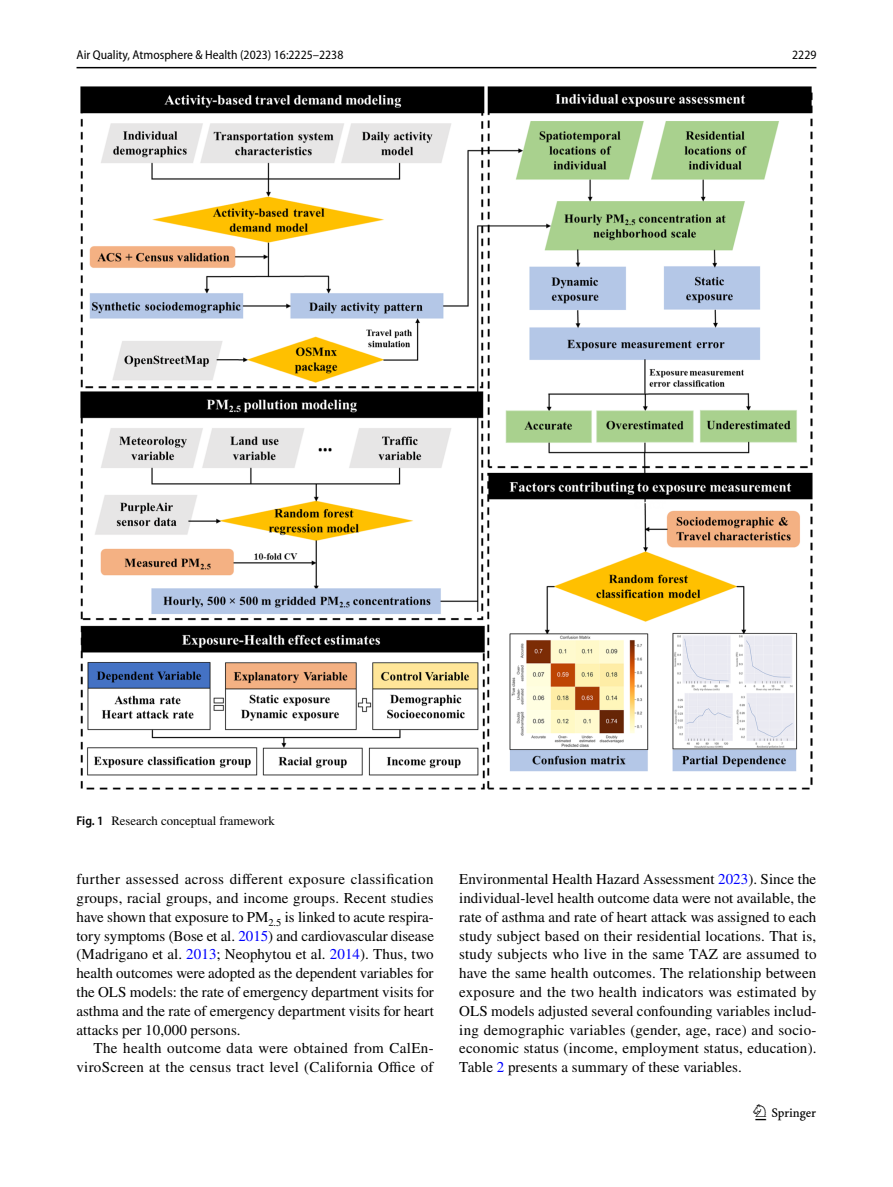
<style>
.page{position:relative;width:893px;height:1187px;background:#fff}
.page>*{position:absolute;margin:0;border:0;box-sizing:border-box;transform-origin:0 0}
.t1{font:22.5px "Springnew Regular 3";color:#000}
.t2{font:15px/18.8px "STIX";letter-spacing:.015em;color:#000;text-align:justify}
.t3{font:semi-condensed 12.75px "Myriad Pro";color:#000}
.t4{font:12.75px "STIX";color:#000}
.s1{font-family:"Myriad Pro";font-weight:600;font-stretch:semi-condensed}
.s2{color:#00f}
</style>
<div class="page">
<hr style="left:77px;top:67px;width:739px;height:1px;background:#000">
<img style="left:81px;top:87px;width:731px;height:702px">
<p class="t3" style="left:77px;top:48px;width:268px">Air Quality, Atmosphere &amp; Health (2023) 16:2225–2238</p>
<p class="t3" style="left:792px;top:48px;width:26px">2229</p>
<p class="t4" style="left:77px;top:811px;width:200px"><span class="s1">Fig. 1</span> Research conceptual framework</p>
<p class="t2" style="left:77px;top:871px;width:359px">further assessed across different exposure classification groups, racial groups, and income groups. Recent studies have shown that exposure to PM<sub>2.5</sub> is linked to acute respira&shy;tory symptoms (Bose et al. <span class="s2">2015</span>) and cardiovascular disease (Madrigano et al. <span class="s2">2013</span>; Neophytou et al. <span class="s2">2014</span>). Thus, two health outcomes were adopted as the dependent variables for the OLS models: the rate of emergency department visits for asthma and the rate of emergency department visits for heart attacks per 10,000 persons.</p>
<p class="t2" style="left:77px;top:1039px;width:359px;text-align:right">The health outcome data were obtained from CalEn&shy;viroScreen at the census tract level (California Office of</p>
<p class="t2" style="left:459px;top:871px;width:359px">Environmental Health Hazard Assessment <span class="s2">2023</span>). Since the individual-level health outcome data were not available, the rate of asthma and rate of heart attack was assigned to each study subject based on their residential locations. That is, study subjects who live in the same TAZ are assumed to have the same health outcomes. The relationship between exposure and the two health indicators was estimated by OLS models adjusted several confounding variables includ&shy;ing demographic variables (gender, age, race) and socio&shy;economic status (income, employment status, education).<br>Table <span class="s2">2</span> presents a summary of these variables.</p>
<h1 class="t1" style="left:755px;top:1104px;width:62px">1 3</h1>
</div>
